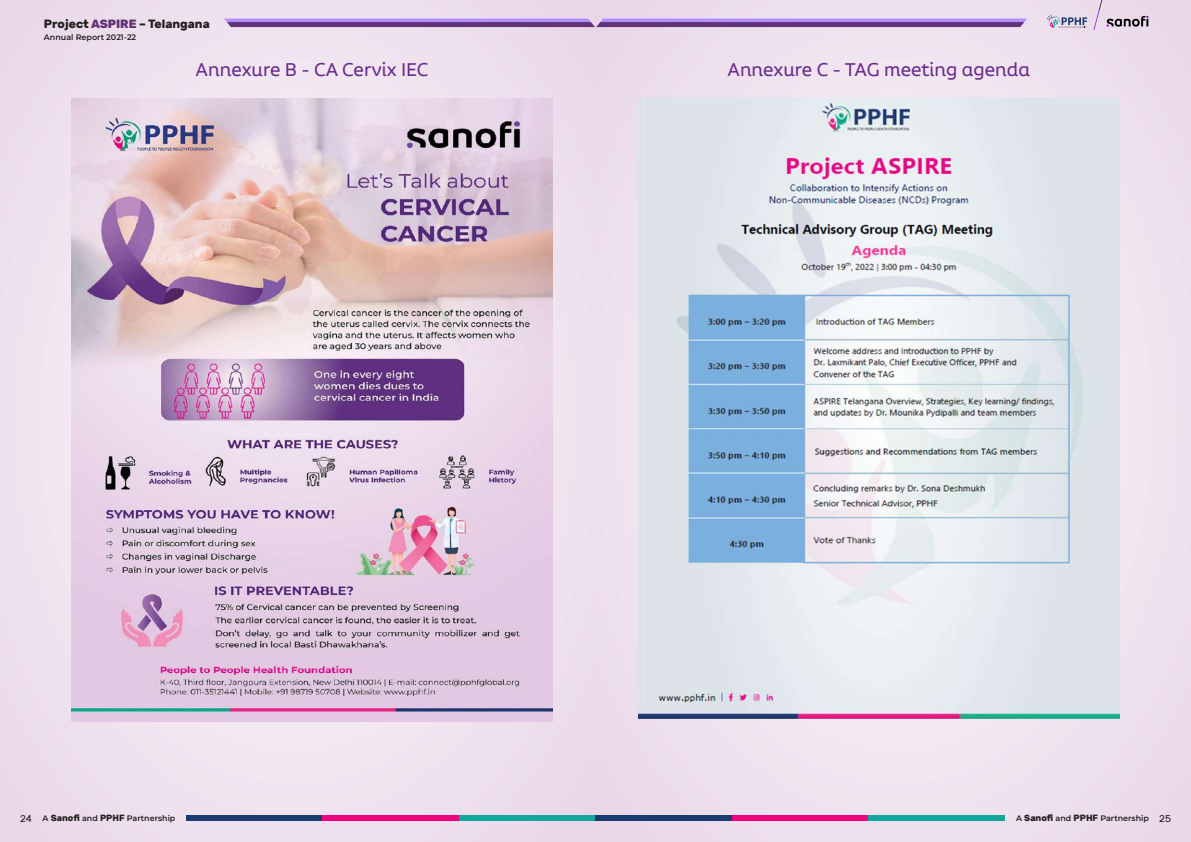
<style>
.page{position:relative;width:1191px;height:842px;background:#fff}
.page>*{position:absolute;margin:0;border:0;box-sizing:border-box;transform-origin:0 0}
.t1{font:22px "Alvar Essential Alt";color:#692b8c}
.t2{font:700 12px "Rubik";color:#231f20}
.t3{font:10px "Rubik";color:#231f20}
.t4{font:600 8px "Montserrat";color:#231f20}
.s1{font-weight:800;color:#623376}
.s2{font-family:"Rubik";font-weight:700;font-size:9px}
</style>
<div class="page">
<div style="left:595px;top:0;width:596px;height:842px;background:#efe1ee"></div>
<div style="left:0;top:0;width:595px;height:842px;background:#efe1ee"></div>
<div style="left:186px;top:815px;width:137px;height:6px;background:#1a3b70"></div>
<div style="left:323px;top:815px;width:136px;height:6px;background:#ed0280"></div>
<div style="left:459px;top:815px;width:136px;height:6px;background:#12a79d"></div>
<div style="left:595px;top:815px;width:137px;height:6px;background:#1a3b70"></div>
<div style="left:732px;top:815px;width:136px;height:6px;background:#ed0280"></div>
<div style="left:868px;top:815px;width:136px;height:6px;background:#12a79d"></div>
<svg style="left:1093px;top:0;width:55px;height:30px"></svg>
<svg style="left:224px;top:19px;width:803px;height:8px;background:#8257ab"></svg>
<svg style="left:1046px;top:14px;width:41px;height:14px"></svg>
<img style="left:71px;top:98px;width:482px;height:623px">
<img style="left:638px;top:98px;width:481px;height:621px">
<h2 class="t2" style="left:44px;top:17px;width:167px">Project <span class="s1">ASPIRE</span> – Telangana</h2>
<p class="t4" style="left:44px;top:32px;width:94px">Annual Report 2021-22</p>
<h1 class="t1" style="left:196px;top:58px;width:234px">Annexure B - CA Cervix IEC</h1>
<h1 class="t1" style="left:727px;top:58px;width:304px">Annexure C - TAG meeting agenda</h1>
<p class="t4" style="left:43px;top:813px;width:134px">A <span class="s2">Sanofi</span> and <span class="s2">PPHF</span> Partnership</p>
<p class="t4" style="left:1016px;top:813px;width:134px">A <span class="s2">Sanofi</span> and <span class="s2">PPHF</span> Partnership</p>
<p class="t3" style="left:20px;top:813px;width:13px">24</p>
<p class="t3" style="left:1159px;top:813px;width:13px">25</p>
</div>
